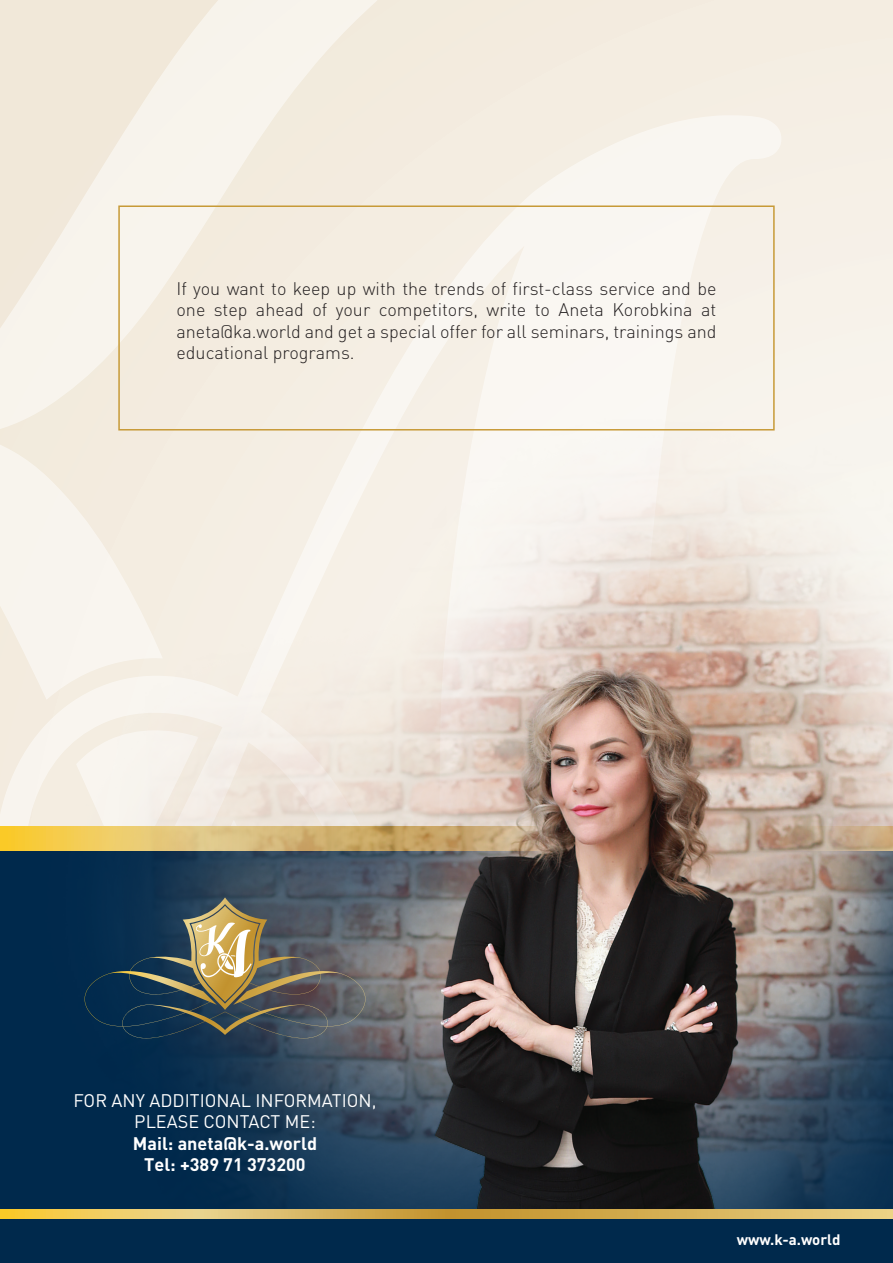
<style>
.page{position:relative;width:893px;height:1263px;background:#fff}
.page>*{position:absolute;margin:0;border:0;box-sizing:border-box;transform-origin:0 0}
.t1{font:300 18px/21.6px "DIN Pro";color:#231f20;text-align:justify}
.t2{font:18px/21.6px "DIN Pro";color:#fff;text-align:center}
.t3{font:700 18px/21.6px "DIN Pro";color:#fff;text-align:center}
.t4{font:700 15px "DIN Pro";color:#fff}
</style>
<div class="page">
<div style="left:0;top:0;width:893px;height:1184px;background:#f4ede1"></div>
<svg style="left:136px;top:0;width:241px;height:115px;fill:#f7f3ec"></svg>
<svg style="left:0;top:115px;width:781px;height:242px"></svg>
<div style="left:0;top:851px;width:893px;height:412px;background:#00294c"></div>
<svg style="left:0;top:1210px;width:893px;height:9px;background:#dcb75a"></svg>
<img style="left:0;top:357px;width:893px;height:852px">
<svg style="left:83px;top:897px;width:284px;height:143px"></svg>
<div style="left:118px;top:205px;width:657px;height:225px;border:2px solid #c79a37"></div>
<p class="t1" style="left:176px;top:276px;width:542px">If you want to keep up with the trends of first-class service and be one step ahead of your competitors, write to Aneta Korobkina at aneta@ka.world and get a special offer for all seminars, trainings and educational programs.</p>
<p class="t2" style="left:74px;top:1087px;width:304px">FOR ANY ADDITIONAL INFORMATION,<br>PLEASE CONTACT ME:</p>
<p class="t3" style="left:133px;top:1130px;width:186px">Mail: aneta@k-a.world<br>Tel: +389 71 373200</p>
<p class="t4" style="left:737px;top:1227px;width:105px">www.k-a.world</p>
</div>
